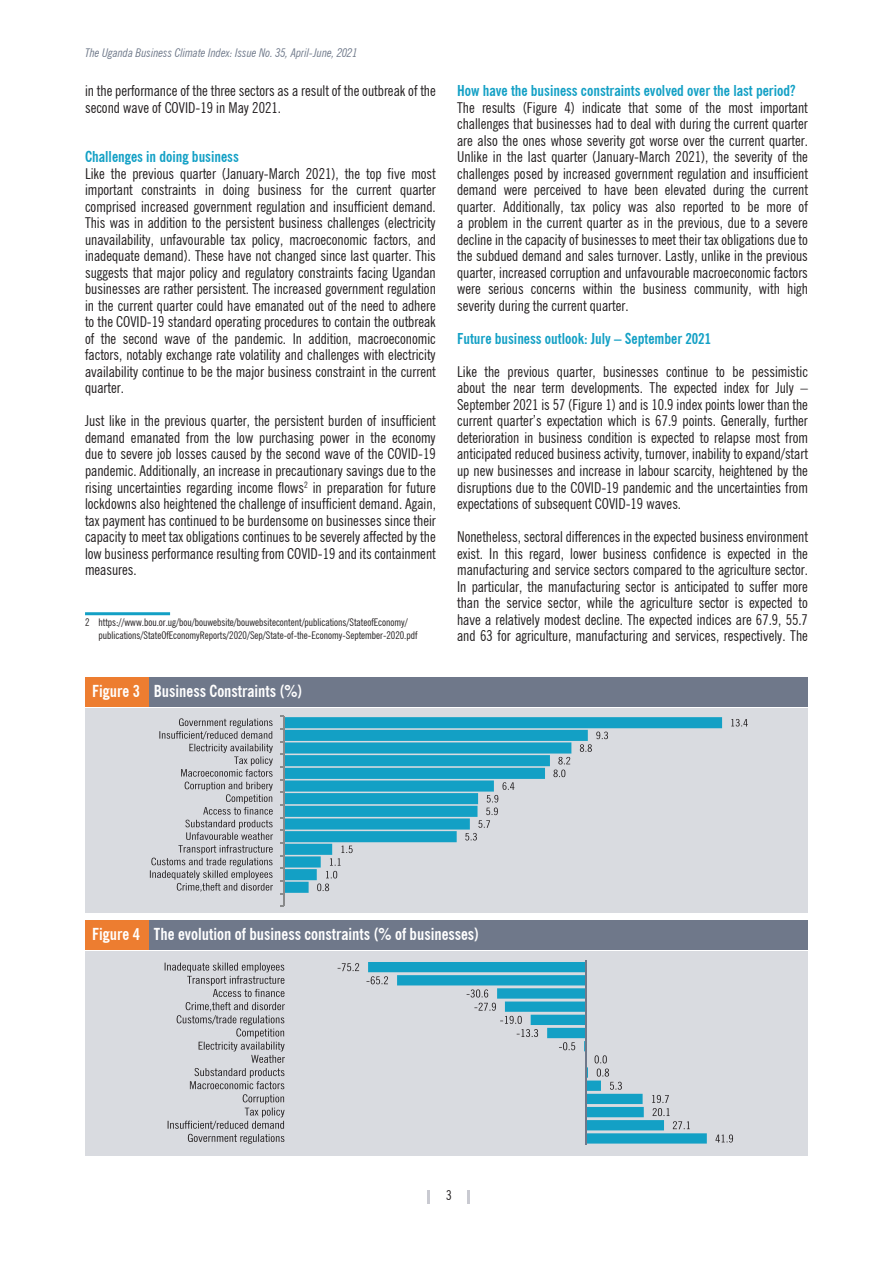
<style>
.page{position:relative;width:893px;height:1263px;background:#fff}
.page>*{position:absolute;margin:0;border:0;box-sizing:border-box;transform-origin:0 0}
.t1{font:700 condensed 16.5px "News Gothic BT";color:#fff}
.Default{font:condensed 15px/16.5px "News Gothic BT";color:#231f20;text-align:justify}
.Heading_2{font:700 condensed 15px "News Gothic BT";color:#13a0c5}
.t2{font:condensed 13.5px "News Gothic BT";color:#231f20}
.t3{font:italic condensed 12px "News Gothic BT";color:#6f798a}
.t4{font:condensed 10.5px/12.6px "News Gothic BT";color:#231f20}
</style>
<div class="page">
<svg style="left:427px;top:1190px;width:3px;height:13px"></svg>
<svg style="left:467px;top:1190px;width:3px;height:13px"></svg>
<div style="left:85px;top:709px;width:723px;height:204px;background:#d9dbe0"></div>
<div style="left:85px;top:952px;width:723px;height:204px;background:#d9dbe0"></div>
<div style="left:85px;top:677px;width:723px;height:30px;background:#6f788a"></div>
<div style="left:85px;top:920px;width:723px;height:30px;background:#6f788a"></div>
<div style="left:85px;top:677px;width:63px;height:30px;background:#ed7d30"></div>
<div style="left:85px;top:920px;width:63px;height:30px;background:#ed7d30"></div>
<hr style="left:85px;top:612px;width:85px;height:3px;background:#13a0c5">
<svg style="left:285px;top:717px;width:437px;height:176px"></svg>
<hr style="left:284px;top:716px;width:1px;height:190px;background:#898a8b">
<svg style="left:317px;top:845px;width:36px;height:46px"></svg>
<svg style="left:465px;top:782px;width:49px;height:58px"></svg>
<svg style="left:553px;top:757px;width:17px;height:20px"></svg>
<svg style="left:580px;top:731px;width:28px;height:21px"></svg>
<svg style="left:731px;top:719px;width:17px;height:7px"></svg>
<svg style="left:150px;top:718px;width:123px;height:174px"></svg>
<svg style="left:368px;top:962px;width:339px;height:181px"></svg>
<hr style="left:585px;top:960px;width:1px;height:185px;background:#6f788a">
<svg style="left:715px;top:1134px;width:18px;height:8px"></svg>
<svg style="left:652px;top:1095px;width:38px;height:34px"></svg>
<svg style="left:610px;top:1082px;width:12px;height:8px"></svg>
<svg style="left:595px;top:1055px;width:14px;height:21px"></svg>
<svg style="left:559px;top:1042px;width:16px;height:8px"></svg>
<svg style="left:474px;top:1003px;width:64px;height:34px"></svg>
<svg style="left:467px;top:989px;width:21px;height:8px"></svg>
<svg style="left:366px;top:976px;width:22px;height:8px"></svg>
<svg style="left:338px;top:963px;width:21px;height:8px"></svg>
<svg style="left:165px;top:962px;width:120px;height:182px"></svg>
<p class="t3" style="left:85px;top:46px;width:274px">The Uganda Business Climate Index: Issue No. 35, April-June, 2021</p>
<p class="Default" style="left:85px;top:83px;width:352px">in the performance of the three sectors as a result of the outbreak of the second wave of COVID-19 in May 2021.</p>
<p class="Heading_2" style="left:85px;top:148px;width:155px">Challenges in doing business</p>
<p class="Default" style="left:85px;top:165px;width:352px">Like the previous quarter (January-March 2021), the top five most important constraints in doing business for the current quarter comprised increased government regulation and insufficient demand.<br>This was in addition to the persistent business challenges (electricity unavailability, unfavourable tax policy, macroeconomic factors, and inadequate demand). These have not changed since last quarter. This suggests that major policy and regulatory constraints facing Ugandan businesses are rather persistent. The increased government regulation in the current quarter could have emanated out of the need to adhere to the COVID-19 standard operating procedures to contain the outbreak of the second wave of the pandemic. In addition, macroeconomic factors, notably exchange rate volatility and challenges with electricity availability continue to be the major business constraint in the current quarter.</p>
<p class="Default" style="left:85px;top:413px;width:352px">Just like in the previous quarter, the persistent burden of insufficient demand emanated from the low purchasing power in the economy due to severe job losses caused by the second wave of the COVID-19 pandemic. Additionally, an increase in precautionary savings due to the rising uncertainties regarding income flows<sup>2</sup> in preparation for future lockdowns also heightened the challenge of insufficient demand. Again, tax payment has continued to be burdensome on businesses since their capacity to meet tax obligations continues to be severely affected by the low business performance resulting from COVID-19 and its containment measures.</p>
<p class="t4" style="left:99px;top:616px;width:321px;text-indent:-14px">2 https://www.bou.or.ug/bou/bouwebsite/bouwebsitecontent/publications/StateofEconomy/ publications/StateOfEconomyReports/2020/Sep/State-of-the-Economy-September-2020.pdf</p>
<p class="t1" style="left:92px;top:681px;width:49px">Figure 3</p>
<p class="t1" style="left:154px;top:681px;width:150px">Business Constraints (%)</p>
<p class="Heading_2" style="left:457px;top:82px;width:340px">How have the business constraints evolved over the last period?</p>
<p class="Default" style="left:457px;top:99px;width:352px">The results (Figure 4) indicate that some of the most important challenges that businesses had to deal with during the current quarter are also the ones whose severity got worse over the current quarter.<br>Unlike in the last quarter (January-March 2021), the severity of the challenges posed by increased government regulation and insufficient demand were perceived to have been elevated during the current quarter. Additionally, tax policy was also reported to be more of a problem in the current quarter as in the previous, due to a severe decline in the capacity of businesses to meet their tax obligations due to the subdued demand and sales turnover. Lastly, unlike in the previous quarter, increased corruption and unfavourable macroeconomic factors were serious concerns within the business community, with high severity during the current quarter.</p>
<p class="Heading_2" style="left:457px;top:329px;width:256px">Future business outlook: July – September 2021</p>
<p class="Default" style="left:457px;top:363px;width:352px">Like the previous quarter, businesses continue to be pessimistic about the near term developments. The expected index for July – September 2021 is 57 (Figure 1) and is 10.9 index points lower than the current quarter’s expectation which is 67.9 points. Generally, further deterioration in business condition is expected to relapse most from anticipated reduced business activity, turnover, inability to expand/start up new businesses and increase in labour scarcity, heightened by the disruptions due to the COVID-19 pandemic and the uncertainties from expectations of subsequent COVID-19 waves.</p>
<p class="Default" style="left:457px;top:528px;width:352px">Nonetheless, sectoral differences in the expected business environment exist. In this regard, lower business confidence is expected in the manufacturing and service sectors compared to the agriculture sector.<br>In particular, the manufacturing sector is anticipated to suffer more than the service sector, while the agriculture sector is expected to have a relatively modest decline. The expected indices are 67.9, 55.7 and 63 for agriculture, manufacturing and services, respectively. The</p>
<p class="t1" style="left:92px;top:924px;width:49px">Figure 4</p>
<p class="t1" style="left:154px;top:924px;width:327px">The evolution of business constraints (% of businesses)</p>
<p class="t2" style="left:446px;top:1187px;width:7px">3</p>
</div>
